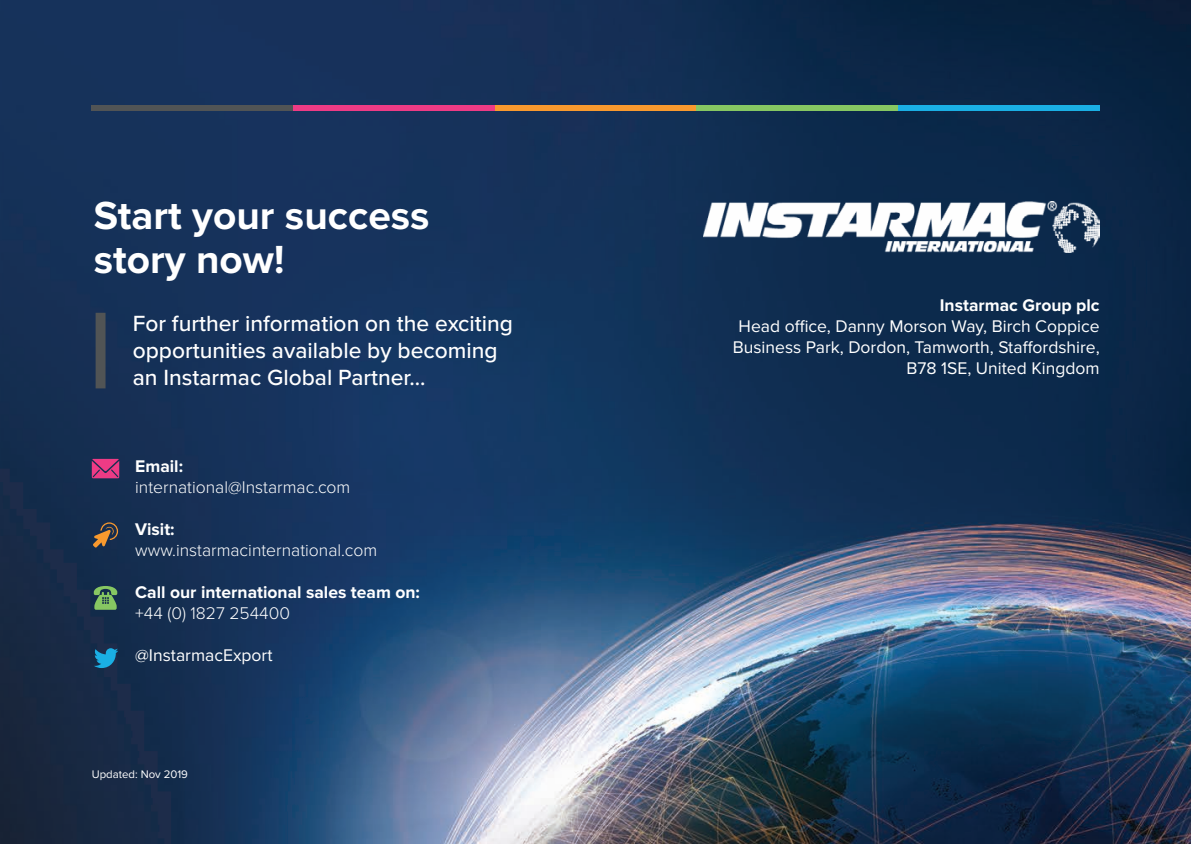
<style>
.page{position:relative;width:1191px;height:844px;background:#fff}
.page>*{position:absolute;margin:0;border:0;box-sizing:border-box;transform-origin:0 0}
.t1{font:700 40.6px/43.6px "Proxima Nova";color:#fff}
.t2{font:500 22.75px/27.3px "Proxima Nova";color:#fff}
.t3{font:17.5px/21px "Proxima Nova";color:#fff;text-align:right}
.t4{font:300 17.5px "Proxima Nova";color:#fff}
.t5{font:700 17.5px "Proxima Nova";color:#fff}
.t6{font:11.38px "Proxima Nova";color:#fff}
</style>
<div class="page">
<img style="left:0;top:0;width:1191px;height:843px">
<div style="left:91px;top:105px;width:202px;height:6px;background:#515455"></div>
<div style="left:293px;top:105px;width:202px;height:6px;background:#ee3b85"></div>
<div style="left:495px;top:105px;width:201px;height:6px;background:#f8992e"></div>
<div style="left:696px;top:105px;width:202px;height:6px;background:#86c762"></div>
<div style="left:898px;top:105px;width:201px;height:6px;background:#1aafe4"></div>
<svg style="left:92px;top:459px;width:27px;height:19px"></svg>
<svg style="left:94px;top:585px;width:23px;height:24px"></svg>
<svg style="left:93px;top:522px;width:25px;height:25px"></svg>
<svg style="left:94px;top:648px;width:24px;height:20px"></svg>
<div style="left:96px;top:313px;width:9px;height:75px;background:#515455"></div>
<img style="left:704px;top:201px;width:395px;height:51px">
<p class="t1" style="left:94px;top:196px;width:337px">Start your success story now!</p>
<p class="t2" style="left:133px;top:310px;width:382px">For further information on the exciting opportunities available by becoming an Instarmac Global Partner...</p>
<p class="t5" style="left:135px;top:456px;width:49px">Email:</p>
<p class="t4" style="left:135px;top:477px;width:217px">international@Instarmac.com</p>
<p class="t5" style="left:135px;top:519px;width:41px">Visit:</p>
<p class="t4" style="left:135px;top:540px;width:244px">www.instarmacinternational.com</p>
<p class="t5" style="left:135px;top:582px;width:286px">Call our international sales team on:</p>
<p class="t4" style="left:135px;top:603px;width:156px">+44 (0) 1827 254400</p>
<p class="t3" style="left:135px;top:645px;width:139px">@InstarmacExport</p>
<p class="t6" style="left:92px;top:767px;width:98px">Updated: Nov 2019</p>
<p class="t5" style="left:939px;top:295px;width:161px">Instarmac Group plc</p>
<p class="t3" style="left:733px;top:316px;width:368px">Head office, Danny Morson Way, Birch Coppice<br>Business Park, Dordon, Tamworth, Staffordshire,<br>B78 1SE, United Kingdom</p>
</div>
